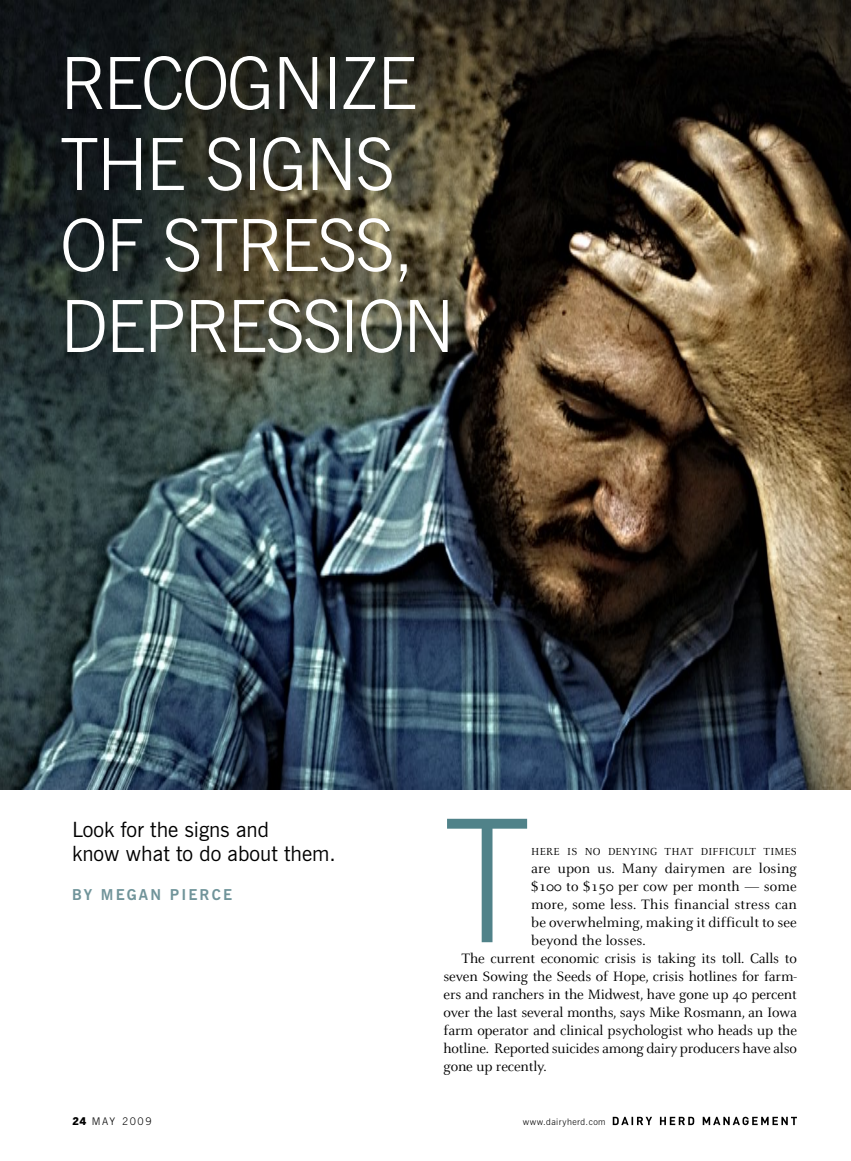
<style>
.page{position:relative;width:851px;height:1161px;background:#fff}
.page>*{position:absolute;margin:0;border:0;box-sizing:border-box;transform-origin:0 0}
.t1{font:300 171px "News Gothic BT";color:#508289;scale:.95 1}
.t2{font:300 72px/81px "News Gothic BT";letter-spacing:-.03em;color:#fff}
.t3{font:21px/24px "News Gothic BT";color:#000}
.t4{font:15px "Celeste";letter-spacing:-.01em;color:#000}
.t5{font:15px "Celeste";letter-spacing:.01em;color:#000}
.t6{font:700 15px "News Gothic BT";letter-spacing:.14em;color:#70949a}
.t7{font:11.25px "Celeste";letter-spacing:.015em;color:#000}
.t8{font:300 10.5px "News Gothic BT";letter-spacing:.15em;color:#000}
.t9{font:300 9px "News Gothic BT";letter-spacing:.05em;color:#000}
.s1{font-family:"Benton Gothic";font-weight:900}
</style>
<div class="page">
<svg style="left:612px;top:1117px;width:184px;height:8px"></svg>
<img style="left:0;top:0;width:850px;height:790px">
<h2 class="t2" style="left:60px;top:42px;width:396px">RECOGNIZE<br>THE SIGNS<br>OF STRESS,<br>DEPRESSION</h2>
<h3 class="t3" style="left:72px;top:817px;width:265px">Look for the signs and<br>know what to do about them.</h3>
<p class="t6" style="left:72px;top:886px;width:161px">BY MEGAN PIERCE</p>
<h1 class="t1" style="left:443px;top:778px;width:93px">T</h1>
<p class="t7" style="left:531px;top:846px;width:267px">here is no denying that difficult times</p>
<p class="t5" style="left:531px;top:861px;width:267px">are upon us. Many dairymen are losing</p>
<p class="t5" style="left:531px;top:879px;width:267px">$100 to $150 per cow per month — some</p>
<p class="t5" style="left:531px;top:897px;width:267px">more, some less. This financial stress can</p>
<p class="t5" style="left:531px;top:915px;width:267px">be overwhelming, making it difficult to see</p>
<p class="t5" style="left:531px;top:933px;width:116px">beyond the losses.</p>
<p class="t4" style="left:461px;top:951px;width:337px">The current economic crisis is taking its toll. Calls to</p>
<p class="t4" style="left:443px;top:969px;width:355px">seven Sowing the Seeds of Hope, crisis hotlines for farm-</p>
<p class="t4" style="left:443px;top:987px;width:355px">ers and ranchers in the Midwest, have gone up 40 percent</p>
<p class="t4" style="left:443px;top:1005px;width:355px">over the last several months, says Mike Rosmann, an Iowa</p>
<p class="t4" style="left:443px;top:1023px;width:355px">farm operator and clinical psychologist who heads up the</p>
<p class="t4" style="left:443px;top:1041px;width:355px">hotline. Reported suicides among dairy producers have also</p>
<p class="t4" style="left:443px;top:1059px;width:105px">gone up recently.</p>
<p class="t8" style="left:72px;top:1115px;width:81px"><span class="s1">24</span> MAY 2009</p>
<p class="t9" style="left:522px;top:1116px;width:84px">WWW.DAIRYHERD.COM</p>
</div>
